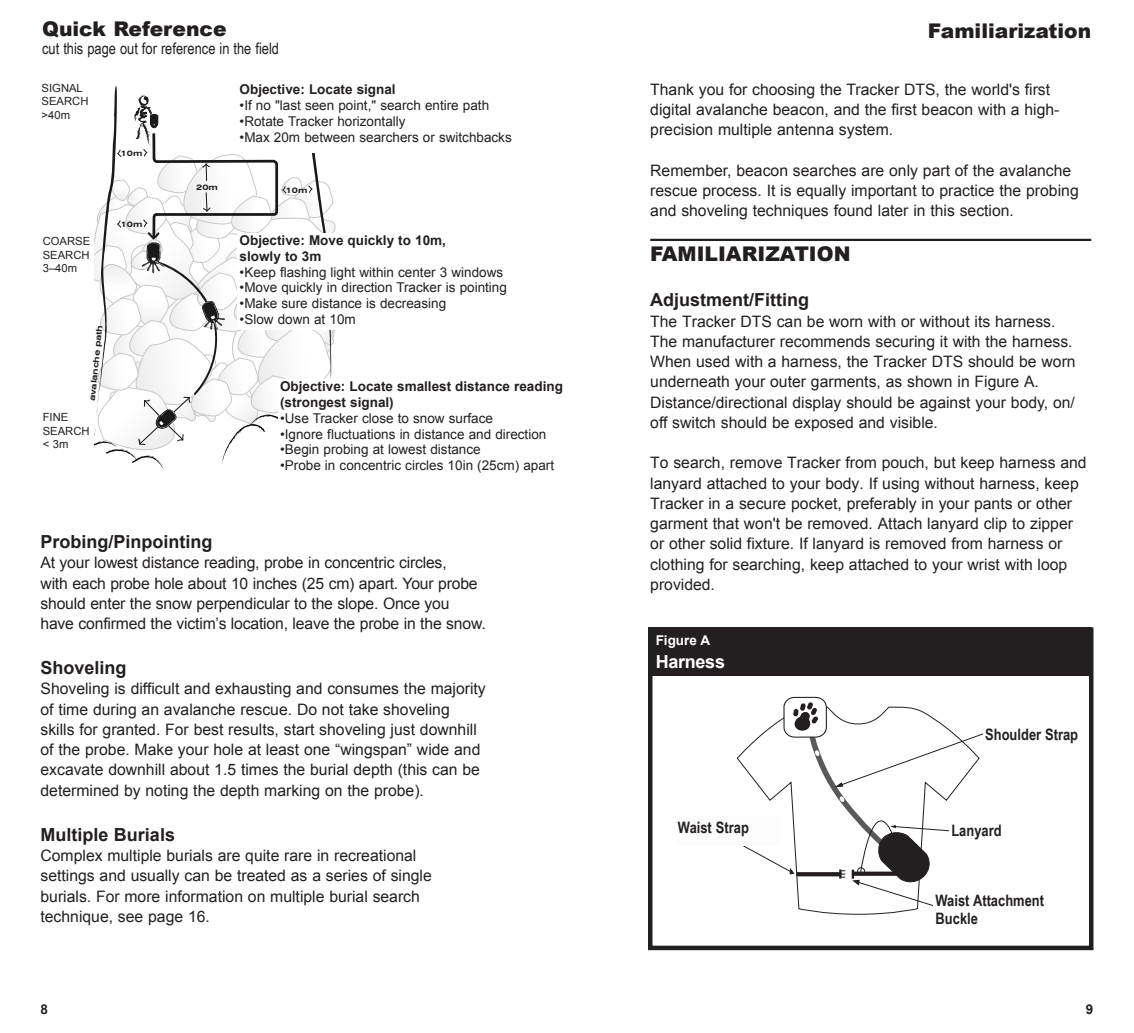
<style>
.page{position:relative;width:1134px;height:1033px;background:#fff}
.page>*{position:absolute;margin:0;border:0;box-sizing:border-box;transform-origin:0 0}
.t1{font:900 20.25px "Arial";color:#231f20}
.t2{font:700 18px "Arial";color:#231f20}
.t3{font:700 18px "Arial";letter-spacing:-.015em;color:#fff}
.t4{font:15.75px/20.2px "Arial";color:#231f20}
.t5{font:700 15.75px/18px "Arial Narrow";color:#231f20}
.t6{font:15.75px "Arial Narrow";color:#231f20}
.t7{font:13.5px "Arial";color:#231f20}
.t8{font:700 13.5px/15.8px "Arial";color:#231f20}
.t9{font:700 13.5px "Arial";color:#fff}
.t10{font:11.7px/14px "Myriad";color:#231f20}
.t11{font:11.25px/13.5px "Arial";color:#231f20}
.t12{font:500 expanded 8.33px "Akzidenz Grotesk BE";color:#1a1818}
</style>
<div class="page">
<svg style="left:94px;top:86px;width:242px;height:383px"></svg>
<div style="left:237px;top:82px;width:286px;height:71px;background:#fff"></div>
<div style="left:278px;top:379px;width:297px;height:129px;background:#fff"></div>
<div style="left:237px;top:233px;width:286px;height:97px;background:#fff"></div>
<div style="left:39px;top:81px;width:68px;height:50px;background:#fff"></div>
<hr style="left:650px;top:239px;width:441px;height:2px;background:#231f20">
<div style="left:648px;top:627px;width:446px;height:323px;border:4px solid #231f20"></div>
<svg style="left:736px;top:755px;width:182px;height:160px"></svg>
<div style="left:783px;top:697px;width:44px;height:41px;border:1px solid #231f20;border-radius:10px"></div>
<svg style="left:739px;top:702px;width:244px;height:205px"></svg>
<div style="left:648px;top:627px;width:443px;height:49px;background:#231f20"></div>
<div style="left:933px;top:889px;width:150px;height:43px;background:#fff"></div>
<div style="left:949px;top:818px;width:59px;height:32px;background:#fff"></div>
<div style="left:676px;top:816px;width:103px;height:29px;background:#fcfcfc"></div>
<p class="t1" style="left:42px;top:18px;width:186px">Quick Reference</p>
<p class="t6" style="left:42px;top:40px;width:238px">cut this page out for reference in the field</p>
<p class="t11" style="left:42px;top:81px;width:48px">SIGNAL<br>SEARCH &gt;40m</p>
<p class="t12" style="left:121px;top:148px;width:23px">10m</p>
<p class="t11" style="left:43px;top:234px;width:49px;text-align:justify">COARSE SEARCH 3–40m</p>
<p class="t12" style="left:121px;top:219px;width:23px">10m</p>
<p class="t12" style="left:87px;top:400px;width:77px;rotate:-84deg">avalanche path</p>
<p class="t11" style="left:43px;top:410px;width:48px">FINE<br>SEARCH &lt; 3m</p>
<p class="t12" style="left:196px;top:182px;width:23px">20m</p>
<p class="t8" style="left:240px;top:82px;width:158px">Objective: Locate signal</p>
<p class="t7" style="left:240px;top:98px;width:251px">•If no "last seen point," search entire path</p>
<p class="t7" style="left:240px;top:113px;width:168px">•Rotate Tracker horizontally</p>
<p class="t7" style="left:240px;top:129px;width:274px">•Max 20m between searchers or switchbacks</p>
<p class="t12" style="left:286px;top:185px;width:23px">10m</p>
<p class="t8" style="left:240px;top:232px;width:208px">Objective: Move quickly to 10m, slowly to 3m</p>
<p class="t7" style="left:240px;top:264px;width:265px">•Keep flashing light within center 3 windows</p>
<p class="t7" style="left:240px;top:280px;width:269px">•Move quickly in direction Tracker is pointing</p>
<p class="t7" style="left:240px;top:296px;width:208px">•Make sure distance is decreasing</p>
<p class="t7" style="left:240px;top:311px;width:118px">•Slow down at 10m</p>
<p class="t8" style="left:280px;top:379px;width:284px">Objective: Locate smallest distance reading (strongest signal)</p>
<p class="t7" style="left:280px;top:410px;width:214px">•Use Tracker close to snow surface</p>
<p class="t7" style="left:280px;top:426px;width:268px">•Ignore fluctuations in distance and direction</p>
<p class="t7" style="left:280px;top:442px;width:202px">•Begin probing at lowest distance</p>
<p class="t7" style="left:280px;top:458px;width:276px">•Probe in concentric circles 10in (25cm) apart</p>
<p class="t2" style="left:40px;top:532px;width:174px">Probing/Pinpointing</p>
<p class="t4" style="left:40px;top:553px;width:447px">At your lowest distance reading, probe in concentric circles,<br>with each probe hole about 10 inches (25 cm) apart. Your probe should enter the snow perpendicular to the slope. Once you have confirmed the victim’s location, leave the probe in the snow.</p>
<p class="t2" style="left:40px;top:658px;width:88px">Shoveling</p>
<p class="t4" style="left:40px;top:679px;width:447px">Shoveling is difficult and exhausting and consumes the majority of time during an avalanche rescue. Do not take shoveling skills for granted. For best results, start shoveling just downhill of the probe. Make your hole at least one “wingspan” wide and excavate downhill about 1.5 times the burial depth (this can be determined by noting the depth marking on the probe).</p>
<p class="t2" style="left:40px;top:824px;width:136px">Multiple Burials</p>
<p class="t4" style="left:40px;top:845px;width:393px">Complex multiple burials are quite rare in recreational settings and usually can be treated as a series of single burials. For more information on multiple burial search technique, see page 16.</p>
<p class="t1" style="left:928px;top:19px;width:165px">Familiarization</p>
<p class="t4" style="left:650px;top:79px;width:411px">Thank you for choosing the Tracker DTS, the world's first digital avalanche beacon, and the first beacon with a high&shy;precision multiple antenna system.</p>
<p class="t4" style="left:650px;top:160px;width:430px">Remember, beacon searches are only part of the avalanche rescue process. It is equally important to practice the probing and shoveling techniques found later in this section.</p>
<p class="t1" style="left:650px;top:243px;width:202px">FAMILIARIZATION</p>
<p class="t2" style="left:650px;top:290px;width:160px">Adjustment/Fitting</p>
<p class="t4" style="left:650px;top:311px;width:427px">The Tracker DTS can be worn with or without its harness.<br>The manufacturer recommends securing it with the harness.<br>When used with a harness, the Tracker DTS should be worn underneath your outer garments, as shown in Figure A.<br>Distance/directional display should be against your body, on/ off switch should be exposed and visible.</p>
<p class="t4" style="left:650px;top:453px;width:438px">To search, remove Tracker from pouch, but keep harness and lanyard attached to your body. If using without harness, keep Tracker in a secure pocket, preferably in your pants or other garment that won't be removed. Attach lanyard clip to zipper or other solid fixture. If lanyard is removed from harness or clothing for searching, keep attached to your wrist with loop provided.</p>
<p class="t9" style="left:656px;top:633px;width:56px">Figure A</p>
<p class="t3" style="left:656px;top:651px;width:71px">Harness</p>
<p class="t10" style="left:992px;top:724px;width:76px">Shoulder Strap</p>
<p class="t5" style="left:985px;top:725px;width:94px">Shoulder Strap</p>
<p class="t10" style="left:689px;top:815px;width:58px">Waist Strap (black)</p>
<p class="t10" style="left:959px;top:825px;width:42px">Lanyard</p>
<p class="t5" style="left:678px;top:818px;width:72px">Waist Strap</p>
<p class="t5" style="left:951px;top:821px;width:52px">Lanyard</p>
<p class="t5" style="left:936px;top:891px;width:110px">Waist Attachment<br>Buckle</p>
<p class="t10" style="left:942px;top:897px;width:91px">Waist Attachment<br>Buckle</p>
<p class="t8" style="left:40px;top:1001px;width:9px">8</p>
<p class="t8" style="left:1086px;top:1001px;width:9px">9</p>
</div>
